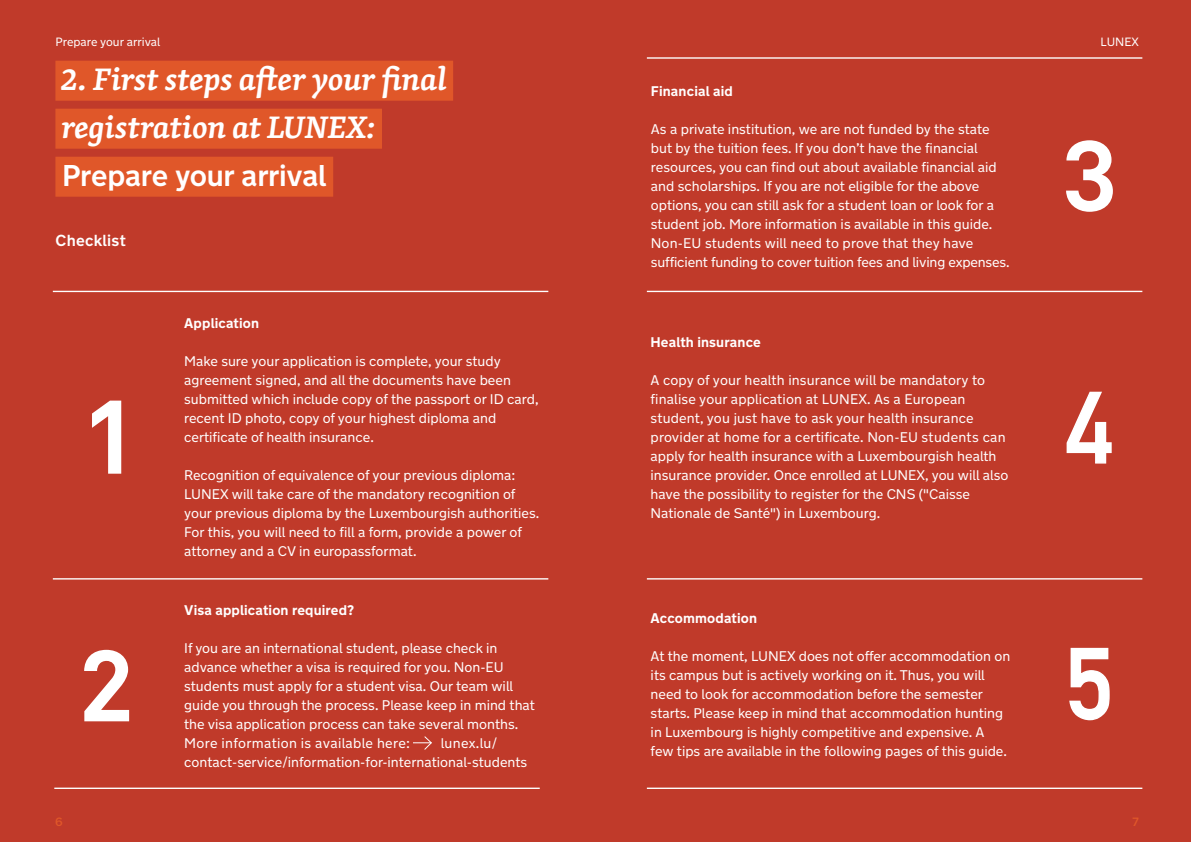
<style>
.page{position:relative;width:1191px;height:842px;background:#c03a2a}
.page>*{position:absolute;margin:0;border:0;box-sizing:border-box;transform-origin:0 0}
.t1{font:italic 600 32px/48px "Skolar Latin";letter-spacing:-.005em;color:#fff}
.t2{font:600 30px "New Transport";letter-spacing:-.01em;color:#fff}
.t3{font:600 16px "New Transport";letter-spacing:.015em;color:#fff}
.t4{font:14px/19px "New Transport";color:#fff}
.t5{font:700 14px "New Transport";letter-spacing:.01em;color:#fff}
.t6{font:12px "New Transport";color:#fff}
.t7{font:500 12px "New Transport";color:#e05729}
</style>
<div class="page">
<svg style="left:1066px;top:140px;width:46px;height:72px"></svg>
<hr style="left:647px;top:291px;width:495px;height:1px;background:#fff">
<hr style="left:53px;top:291px;width:495px;height:1px;background:#fff">
<hr style="left:647px;top:578px;width:495px;height:1px;background:#fff">
<hr style="left:53px;top:578px;width:495px;height:1px;background:#fff">
<hr style="left:647px;top:57px;width:495px;height:2px;background:#fff">
<hr style="left:54px;top:788px;width:486px;height:1px;background:#fff">
<hr style="left:647px;top:788px;width:495px;height:1px;background:#fff">
<svg style="left:92px;top:401px;width:29px;height:73px"></svg>
<svg style="left:1066px;top:391px;width:46px;height:73px"></svg>
<svg style="left:84px;top:650px;width:45px;height:71px"></svg>
<svg style="left:413px;top:736px;width:19px;height:14px"></svg>
<svg style="left:1069px;top:647px;width:41px;height:74px"></svg>
<div style="left:55px;top:61px;width:398px;height:40px;background:#e05729"></div>
<div style="left:55px;top:109px;width:327px;height:40px;background:#e05729"></div>
<div style="left:55px;top:157px;width:278px;height:40px;background:#e05729"></div>
<p class="t6" style="left:56px;top:37px;width:106px">Prepare your arrival</p>
<h1 class="t1" style="left:62px;top:58px;width:387px">2. First steps a er your final registration at LUNEX:</h1>
<h2 class="t2" style="left:62px;top:164px;width:266px">Prepare your arrival</h2>
<p class="t3" style="left:56px;top:234px;width:72px">Checklist</p>
<p class="t7" style="left:55px;top:814px;width:9px">6</p>
<p class="t5" style="left:184px;top:318px;width:77px">Application</p>
<p class="t4" style="left:184px;top:353px;width:356px">Make sure your application is complete, your study agreement signed, and all the documents have been submitted which include copy of the passport or ID card, recent ID photo, copy of your highest diploma and certificate of health insurance.</p>
<p class="t4" style="left:184px;top:467px;width:356px">Recognition of equivalence of your previous diploma:<br>LUNEX will take care of the mandatory recognition of your previous diploma by the Luxembourgish authorities.<br>For this, you will need to fill a form, provide a power of attorney and a CV in europassformat.</p>
<p class="t5" style="left:184px;top:604px;width:172px">Visa application required?</p>
<p class="t4" style="left:184px;top:639px;width:352px">If you are an international student, please check in advance whether a visa is required for you. Non-EU students must apply for a student visa. Our team will guide you through the process. Please keep in mind that the visa application process can take several months.<br>More information is available here:</p>
<p class="t4" style="left:184px;top:734px;width:345px;text-indent:257px">lunex.lu/ contact-service/information-for-international-students</p>
<p class="t5" style="left:651px;top:85px;width:83px">Financial aid</p>
<p class="t4" style="left:651px;top:120px;width:360px">As a private institution, we are not funded by the state but by the tuition fees. If you don’t have the financial resources, you can find out about available financial aid and scholarships. If you are not eligible for the above options, you can still ask for a student loan or look for a student job. More information is available in this guide.<br>Non-EU students will need to prove that they have sufficient funding to cover tuition fees and living expenses.</p>
<p class="t5" style="left:650px;top:337px;width:112px">Health insurance</p>
<p class="t4" style="left:650px;top:372px;width:359px">A copy of your health insurance will be mandatory to finalise your application at LUNEX. As a European student, you just have to ask your health insurance provider at home for a certificate. Non-EU students can apply for health insurance with a Luxembourgish health insurance provider. Once enrolled at LUNEX, you will also have the possibility to register for the CNS ("Caisse Nationale de Santé") in Luxembourg.</p>
<p class="t5" style="left:650px;top:612px;width:108px">Accommodation</p>
<p class="t4" style="left:650px;top:647px;width:361px">At the moment, LUNEX does not offer accommodation on its campus but is actively working on it. Thus, you will need to look for accommodation before the semester starts. Please keep in mind that accommodation hunting in Luxembourg is highly competitive and expensive. A few tips are available in the following pages of this guide.</p>
<p class="t6" style="left:1100px;top:34px;width:40px">LUNEX</p>
<p class="t7" style="left:1132px;top:814px;width:8px">7</p>
</div>
